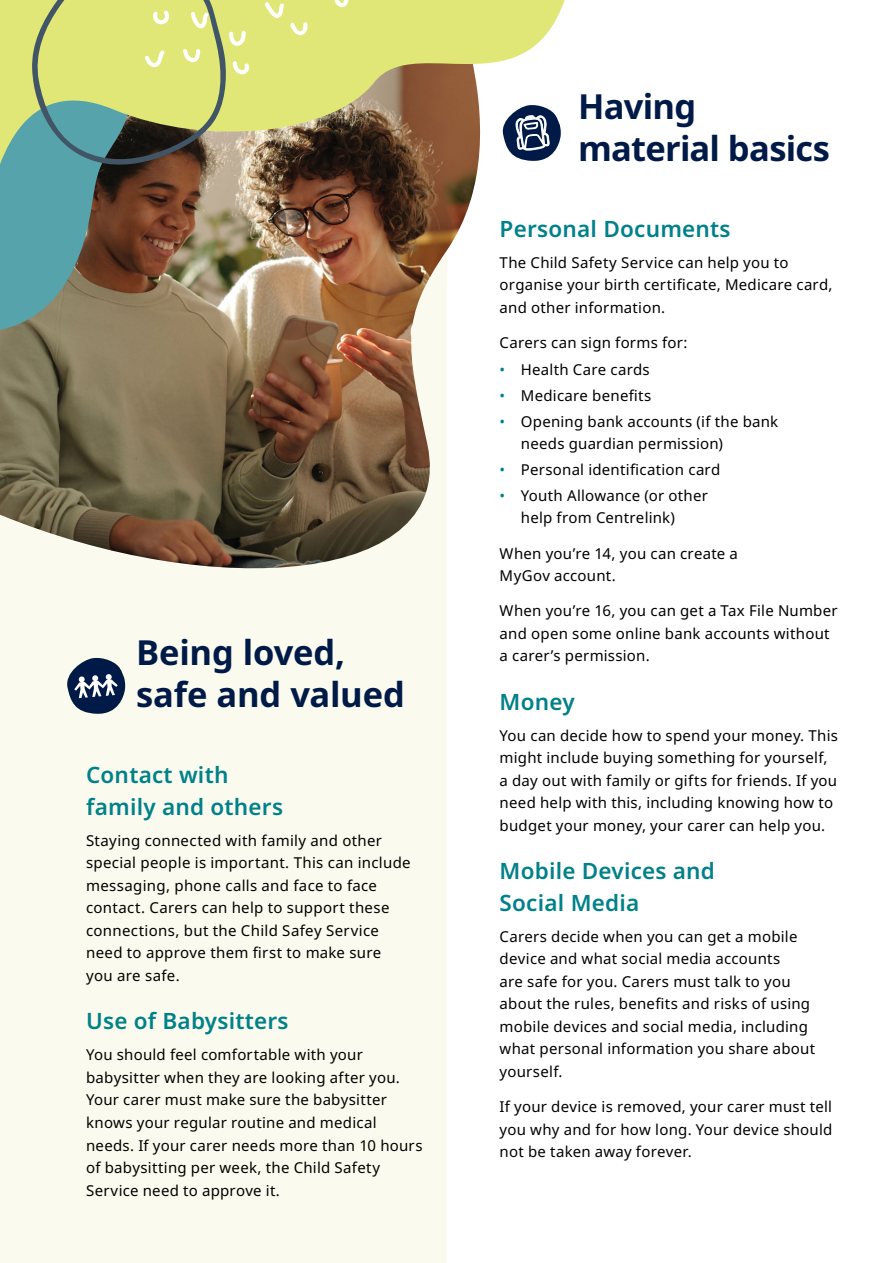
<style>
.page{position:relative;width:893px;height:1263px;background:#fff}
.page>*{position:absolute;margin:0;border:0;box-sizing:border-box;transform-origin:0 0}
.t1{font:700 34.5px/42px "Noto Sans";letter-spacing:-.015em;color:#001a48}
.t2{font:600 22.5px/31.5px "Noto Sans";letter-spacing:.01em;color:#008189}
.t3{font:15px/22.5px "Noto Sans";letter-spacing:.015em;color:#000}
.s1{color:#008189}
</style>
<div class="page">
<div style="left:0;top:0;width:446px;height:1263px;background:#fafbee"></div>
<svg style="left:67px;top:658px;width:59px;height:56px"></svg>
<svg style="left:0;top:0;width:565px;height:628px"></svg>
<svg style="left:265px;top:2px;width:19px;height:16px"></svg>
<svg style="left:290px;top:22px;width:17px;height:13px"></svg>
<svg style="left:334px;top:0;width:17px;height:7px"></svg>
<svg style="left:0;top:0;width:249px;height:337px;background:#97a072"></svg>
<h1 class="t1" style="left:136px;top:632px;width:270px">Being loved, safe and valued</h1>
<h2 class="t2" style="left:86px;top:760px;width:198px">Contact with family and others</h2>
<p class="t3" style="left:86px;top:829px;width:326px">Staying connected with family and other special people is important. This can include messaging, phone calls and face to face contact. Carers can help to support these connections, but the Child Safey Service need to approve them first to make sure you are safe.</p>
<h2 class="t2" style="left:86px;top:1006px;width:204px">Use of Babysitters</h2>
<p class="t3" style="left:86px;top:1044px;width:338px">You should feel comfortable with your babysitter when they are looking after you.<br>Your carer must make sure the babysitter knows your regular routine and medical needs. If your carer needs more than 10 hours of babysitting per week, the Child Safety Service need to approve it.</p>
<h1 class="t1" style="left:578px;top:86px;width:253px">Having material basics</h1>
<h2 class="t2" style="left:500px;top:213px;width:232px">Personal Documents</h2>
<p class="t3" style="left:500px;top:251px;width:334px">The Child Safety Service can help you to organise your birth certificate, Medicare card, and other information.</p>
<p class="t3" style="left:500px;top:331px;width:189px">Carers can sign forms for:</p>
<p class="t3" style="left:500px;top:358px;width:152px"><span class="s1">•</span> Health Care cards</p>
<p class="t3" style="left:500px;top:384px;width:153px"><span class="s1">•</span> Medicare benefits</p>
<p class="t3" style="left:521px;top:410px;width:259px;text-indent:-21px"><span class="s1">•</span> Opening bank accounts (if the bank needs guardian permission)</p>
<p class="t3" style="left:500px;top:458px;width:222px"><span class="s1">•</span> Personal identification card</p>
<p class="t3" style="left:521px;top:484px;width:189px;text-indent:-21px"><span class="s1">•</span> Youth Allowance (or other help from Centrelink)</p>
<p class="t3" style="left:500px;top:542px;width:240px">When you’re 14, you can create a<br>MyGov account.</p>
<p class="t3" style="left:500px;top:600px;width:340px">When you’re 16, you can get a Tax File Number and open some online bank accounts without a carer’s permission.</p>
<h2 class="t2" style="left:500px;top:686px;width:76px">Money</h2>
<p class="t3" style="left:500px;top:724px;width:340px">You can decide how to spend your money. This might include buying something for yourself, a day out with family or gifts for friends. If you need help with this, including knowing how to budget your money, your carer can help you.</p>
<h2 class="t2" style="left:500px;top:856px;width:217px">Mobile Devices and<br>Social Media</h2>
<p class="t3" style="left:500px;top:925px;width:317px">Carers decide when you can get a mobile device and what social media accounts<br>are safe for you. Carers must talk to you about the rules, benefits and risks of using mobile devices and social media, including what personal information you share about yourself.</p>
<p class="t3" style="left:500px;top:1096px;width:334px;text-align:justify">If your device is removed, your carer must tell you why and for how long. Your device should not be taken away forever.</p>
</div>
